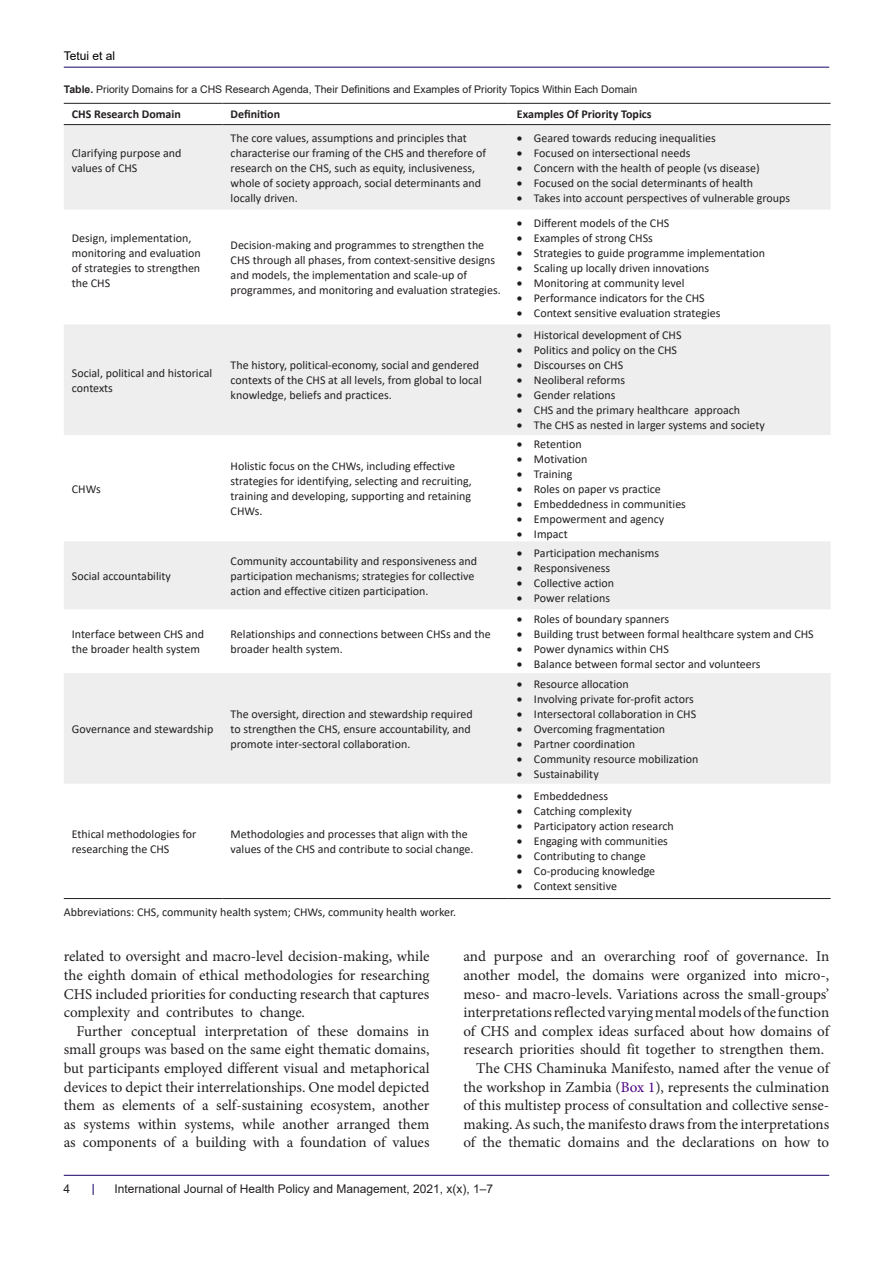
<style>
.page{position:relative;width:893px;height:1263px;background:#fff}
.page>*{position:absolute;margin:0;border:0;box-sizing:border-box;transform-origin:0 0}
.t1{font:15px/18.6px "Minion Pro";letter-spacing:-.005em;color:#231f20;text-align:justify}
.t2{font:12px/15px "Calibri";color:#231f20}
.t3{font:12px "Arial";color:#231f20}
.t4{font:700 12px "Calibri";color:#231f20}
.t5{font:12px "Arial";color:#000001}
.t6{font:10.5px "Arial";color:#231f20}
.s1{font-weight:700}
.s2{color:#4b0082}
</style>
<div class="page">
<hr style="left:64px;top:67px;width:765px;height:1px;background:#190066">
<hr style="left:64px;top:1175px;width:765px;height:1px;background:#190066">
<svg style="left:64px;top:125px;width:767px;height:659px;fill:#eee"></svg>
<hr style="left:64px;top:103px;width:159px;height:1px;background:#231f20">
<hr style="left:223px;top:103px;width:286px;height:1px;background:#231f20">
<hr style="left:509px;top:103px;width:322px;height:1px;background:#231f20">
<hr style="left:64px;top:124px;width:159px;height:1px;background:#231f20">
<hr style="left:223px;top:124px;width:286px;height:1px;background:#231f20">
<hr style="left:509px;top:124px;width:322px;height:1px;background:#231f20">
<hr style="left:64px;top:898px;width:159px;height:1px;background:#231f20">
<hr style="left:223px;top:898px;width:286px;height:1px;background:#231f20">
<hr style="left:509px;top:898px;width:322px;height:1px;background:#231f20">
<p class="t5" style="left:64px;top:48px;width:53px">Tetui et al</p>
<p class="t6" style="left:64px;top:82px;width:575px"><span class="s1">Table.</span> Priority Domains for a CHS Research Agenda, Their Definitions and Examples of Priority Topics Within Each Domain</p>
<p class="t4" style="left:72px;top:106px;width:111px">CHS Research Domain</p>
<p class="t4" style="left:231px;top:106px;width:51px">Definition</p>
<p class="t4" style="left:517px;top:106px;width:136px">Examples Of Priority Topics</p>
<p class="t2" style="left:72px;top:145px;width:111px">Clarifying purpose and values of CHS</p>
<p class="t2" style="left:231px;top:130px;width:257px">The core values, assumptions and principles that characterise our framing of the CHS and therefore of research on the CHS, such as equity, inclusiveness, whole of society approach, social determinants and locally driven.</p>
<p class="t2" style="left:517px;top:130px;width:200px">• Geared towards reducing inequalities</p>
<p class="t2" style="left:517px;top:145px;width:175px">• Focused on intersectional needs</p>
<p class="t2" style="left:517px;top:160px;width:244px">• Concern with the health of people (vs disease)</p>
<p class="t2" style="left:517px;top:175px;width:238px">• Focused on the social determinants of health</p>
<p class="t2" style="left:517px;top:190px;width:275px">• Takes into account perspectives of vulnerable groups</p>
<p class="t2" style="left:72px;top:230px;width:130px">Design, implementation, monitoring and evaluation of strategies to strengthen the CHS</p>
<p class="t2" style="left:231px;top:237px;width:272px">Decision-making and programmes to strengthen the CHS through all phases, from context-sensitive designs and models, the implementation and scale-up of programmes, and monitoring and evaluation strategies.</p>
<p class="t2" style="left:72px;top:365px;width:142px">Social, political and historical contexts</p>
<p class="t2" style="left:231px;top:357px;width:253px">The history, political-economy, social and gendered contexts of the CHS at all levels, from global to local knowledge, beliefs and practices.</p>
<p class="t2" style="left:72px;top:481px;width:30px">CHWs</p>
<p class="t2" style="left:72px;top:568px;width:101px">Social accountability</p>
<p class="t2" style="left:231px;top:458px;width:243px">Holistic focus on the CHWs, including effective strategies for identifying, selecting and recruiting, training and developing, supporting and retaining CHWs.</p>
<p class="t2" style="left:231px;top:553px;width:248px">Community accountability and responsiveness and participation mechanisms; strategies for collective action and effective citizen participation.</p>
<p class="t2" style="left:72px;top:626px;width:134px">Interface between CHS and the broader health system</p>
<p class="t2" style="left:231px;top:626px;width:262px">Relationships and connections between CHSs and the broader health system.</p>
<p class="t2" style="left:72px;top:721px;width:143px">Governance and stewardship</p>
<p class="t2" style="left:231px;top:706px;width:244px">The oversight, direction and stewardship required to strengthen the CHS, ensure accountability, and promote inter-sectoral collaboration.</p>
<p class="t2" style="left:72px;top:826px;width:126px">Ethical methodologies for researching the CHS</p>
<p class="t2" style="left:231px;top:826px;width:244px">Methodologies and processes that align with the values of the CHS and contribute to social change.</p>
<p class="t2" style="left:517px;top:215px;width:154px">• Different models of the CHS</p>
<p class="t2" style="left:517px;top:230px;width:137px">• Examples of strong CHSs</p>
<p class="t2" style="left:517px;top:245px;width:250px">• Strategies to guide programme implementation</p>
<p class="t2" style="left:517px;top:260px;width:194px">• Scaling up locally driven innovations</p>
<p class="t2" style="left:517px;top:275px;width:169px">• Monitoring at community level</p>
<p class="t2" style="left:517px;top:290px;width:189px">• Performance indicators for the CHS</p>
<p class="t2" style="left:517px;top:305px;width:205px">• Context sensitive evaluation strategies</p>
<p class="t2" style="left:517px;top:327px;width:166px">• Historical development of CHS</p>
<p class="t2" style="left:517px;top:342px;width:162px">• Politics and policy on the CHS</p>
<p class="t2" style="left:517px;top:357px;width:108px">• Discourses on CHS</p>
<p class="t2" style="left:517px;top:372px;width:110px">• Neoliberal reforms</p>
<p class="t2" style="left:517px;top:387px;width:100px">• Gender relations</p>
<p class="t2" style="left:517px;top:402px;width:225px">• CHS and the primary healthcare approach</p>
<p class="t2" style="left:517px;top:417px;width:250px">• The CHS as nested in larger systems and society</p>
<p class="t2" style="left:517px;top:436px;width:66px">• Retention</p>
<p class="t2" style="left:517px;top:451px;width:72px">• Motivation</p>
<p class="t2" style="left:517px;top:466px;width:57px">• Training</p>
<p class="t2" style="left:517px;top:481px;width:145px">• Roles on paper vs practice</p>
<p class="t2" style="left:517px;top:496px;width:171px">• Embeddedness in communities</p>
<p class="t2" style="left:517px;top:511px;width:149px">• Empowerment and agency</p>
<p class="t2" style="left:517px;top:526px;width:52px">• Impact</p>
<p class="t2" style="left:517px;top:545px;width:144px">• Participation mechanisms</p>
<p class="t2" style="left:517px;top:560px;width:95px">• Responsiveness</p>
<p class="t2" style="left:517px;top:575px;width:99px">• Collective action</p>
<p class="t2" style="left:517px;top:590px;width:95px">• Power relations</p>
<p class="t2" style="left:517px;top:611px;width:154px">• Roles of boundary spanners</p>
<p class="t2" style="left:517px;top:626px;width:298px">• Building trust between formal healthcare system and CHS</p>
<p class="t2" style="left:517px;top:641px;width:153px">• Power dynamics within CHS</p>
<p class="t2" style="left:517px;top:656px;width:245px">• Balance between formal sector and volunteers</p>
<p class="t2" style="left:517px;top:676px;width:113px">• Resource allocation</p>
<p class="t2" style="left:517px;top:691px;width:178px">• Involving private for-profit actors</p>
<p class="t2" style="left:517px;top:706px;width:181px">• Intersectoral collaboration in CHS</p>
<p class="t2" style="left:517px;top:721px;width:150px">• Overcoming fragmentation</p>
<p class="t2" style="left:517px;top:736px;width:120px">• Partner coordination</p>
<p class="t2" style="left:517px;top:751px;width:183px">• Community resource mobilization</p>
<p class="t2" style="left:517px;top:766px;width:83px">• Sustainability</p>
<p class="t2" style="left:517px;top:789px;width:93px">• Embeddedness</p>
<p class="t2" style="left:517px;top:804px;width:116px">• Catching complexity</p>
<p class="t2" style="left:517px;top:819px;width:158px">• Participatory action research</p>
<p class="t2" style="left:517px;top:834px;width:153px">• Engaging with communities</p>
<p class="t2" style="left:517px;top:849px;width:130px">• Contributing to change</p>
<p class="t2" style="left:517px;top:864px;width:140px">• Co-producing knowledge</p>
<p class="t2" style="left:517px;top:879px;width:102px">• Context sensitive</p>
<p class="t2" style="left:64px;top:905px;width:394px">Abbreviations: CHS, community health system; CHWs, community health worker.</p>
<p class="t1" style="left:64px;top:947px;width:367px">related to oversight and macro-level decision-making, while the eighth domain of ethical methodologies for researching CHS included priorities for conducting research that captures complexity and contributes to change.</p>
<p class="t1" style="left:64px;top:1022px;width:367px;text-indent:13px">Further conceptual interpretation of these domains in small groups was based on the same eight thematic domains, but participants employed different visual and metaphorical devices to depict their interrelationships. One model depicted them as elements of a self-sustaining ecosystem, another as systems within systems, while another arranged them as components of a building with a foundation of values</p>
<p class="t1" style="left:463px;top:947px;width:367px">and purpose and an overarching roof of governance. In another model, the domains were organized into micro-, meso- and macro-levels. Variations across the small-groups’ interpretations reflected varying mental models of the function of CHS and complex ideas surfaced about how domains of research priorities should fit together to strengthen them.</p>
<p class="t1" style="left:463px;top:1059px;width:367px;text-indent:13px">The CHS Chaminuka Manifesto, named after the venue of the workshop in Zambia (<span class="s2">Box 1</span>), represents the culmination of this multistep process of consultation and collective sense&shy;making. As such, the manifesto draws from the interpretations of the thematic domains and the declarations on how to</p>
<p class="t3" style="left:64px;top:1180px;width:8px">4</p>
<p class="t3" style="left:114px;top:1180px;width:380px">International Journal of Health Policy and Management, 2021, x(x), 1–7</p>
</div>
